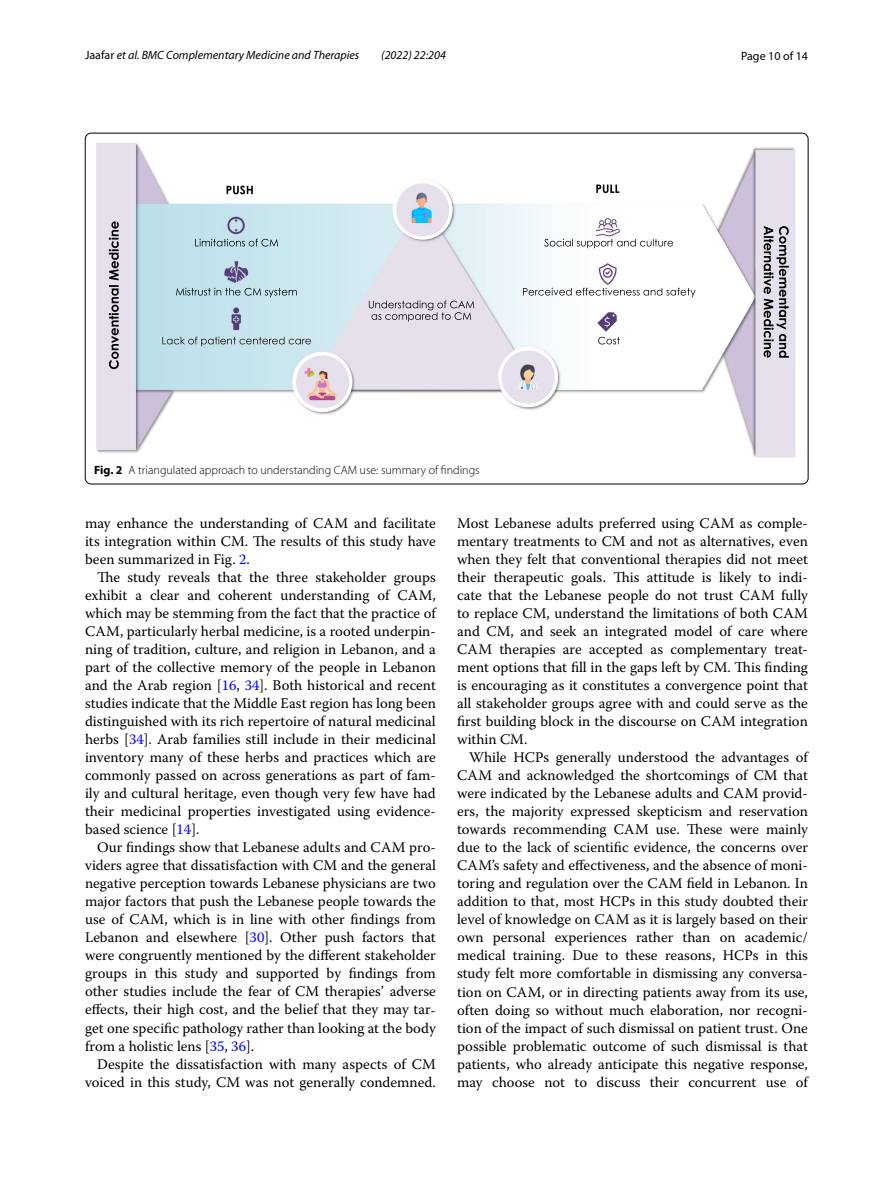
<style>
.page{position:relative;width:893px;height:1187px;background:#fff}
.page>*{position:absolute;margin:0;border:0;box-sizing:border-box;transform-origin:0 0}
.t1{font:14.7px/18px "Warnock Pro";color:#000;text-align:justify}
.t2{font:300 12px "Myriad Pro";color:#000}
.t3{font:italic 12px "Myriad Pro";color:#000}
.t4{font:12px "Myriad Pro";color:#000}
.s1{font-style:normal}
.s2{font-weight:700}
.s3{color:#00f}
</style>
<div class="page">
<img style="left:96px;top:142px;width:700px;height:316px">
<svg style="left:227px;top:185px;width:26px;height:9px"></svg>
<svg style="left:596px;top:184px;width:23px;height:9px"></svg>
<svg style="left:195px;top:239px;width:83px;height:7px"></svg>
<svg style="left:176px;top:288px;width:121px;height:9px"></svg>
<svg style="left:162px;top:336px;width:149px;height:10px"></svg>
<svg style="left:544px;top:239px;width:129px;height:9px"></svg>
<svg style="left:523px;top:288px;width:173px;height:9px"></svg>
<svg style="left:598px;top:337px;width:22px;height:7px"></svg>
<svg style="left:369px;top:300px;width:105px;height:22px;background:#c3bec8"></svg>
<svg style="left:393px;top:180px;width:59px;height:60px"></svg>
<svg style="left:293px;top:352px;width:59px;height:59px"></svg>
<svg style="left:498px;top:347px;width:60px;height:60px"></svg>
<svg style="left:109px;top:221px;width:10px;height:148px"></svg>
<svg style="left:764px;top:226px;width:25px;height:131px;background:#9f9ba3"></svg>
<p class="t3" style="left:85px;top:48px;width:276px"><span class="s1">Jaafar</span> et al. BMC Complementary Medicine and Therapies</p>
<p class="t3" style="left:381px;top:48px;width:66px">(2022) 22:204</p>
<p class="t4" style="left:741px;top:48px;width:68px">Page 10 of 14</p>
<p class="t2" style="left:94px;top:463px;width:387px"><span class="s2">Fig. 2</span> A triangulated approach to understanding CAM use: summary of findings</p>
<p class="t1" style="left:85px;top:514px;width:352px">may enhance the understanding of CAM and facilitate its integration within CM. The results of this study have been summarized in Fig. <span class="s3">2</span>.</p>
<p class="t1" style="left:85px;top:568px;width:352px;text-indent:12px">The study reveals that the three stakeholder groups exhibit a clear and coherent understanding of CAM, which may be stemming from the fact that the practice of CAM, particularly herbal medicine, is a rooted underpin&shy;ning of tradition, culture, and religion in Lebanon, and a part of the collective memory of the people in Lebanon and the Arab region [<span class="s3">16</span>, <span class="s3">34</span>]. Both historical and recent studies indicate that the Middle East region has long been distinguished with its rich repertoire of natural medicinal herbs [<span class="s3">34</span>]. Arab families still include in their medicinal inventory many of these herbs and practices which are commonly passed on across generations as part of fam&shy;ily and cultural heritage, even though very few have had their medicinal properties investigated using evidence&shy;based science [<span class="s3">14</span>].</p>
<p class="t1" style="left:85px;top:838px;width:352px;text-indent:12px">Our findings show that Lebanese adults and CAM pro&shy;viders agree that dissatisfaction with CM and the general negative perception towards Lebanese physicians are two major factors that push the Lebanese people towards the use of CAM, which is in line with other findings from Lebanon and elsewhere [<span class="s3">30</span>]. Other push factors that were congruently mentioned by the different stakeholder groups in this study and supported by findings from other studies include the fear of CM therapies’ adverse effects, their high cost, and the belief that they may tar&shy;get one specific pathology rather than looking at the body from a holistic lens [<span class="s3">35</span>, <span class="s3">36</span>].</p>
<p class="t1" style="left:85px;top:1054px;width:352px;text-align:right">Despite the dissatisfaction with many aspects of CM voiced in this study, CM was not generally condemned.</p>
<p class="t1" style="left:457px;top:514px;width:352px">Most Lebanese adults preferred using CAM as comple&shy;mentary treatments to CM and not as alternatives, even when they felt that conventional therapies did not meet their therapeutic goals. This attitude is likely to indi&shy;cate that the Lebanese people do not trust CAM fully to replace CM, understand the limitations of both CAM and CM, and seek an integrated model of care where CAM therapies are accepted as complementary treat&shy;ment options that fill in the gaps left by CM. This finding is encouraging as it constitutes a convergence point that all stakeholder groups agree with and could serve as the first building block in the discourse on CAM integration within CM.</p>
<p class="t1" style="left:457px;top:748px;width:352px;text-indent:12px">While HCPs generally understood the advantages of CAM and acknowledged the shortcomings of CM that were indicated by the Lebanese adults and CAM provid&shy;ers, the majority expressed skepticism and reservation towards recommending CAM use. These were mainly due to the lack of scientific evidence, the concerns over CAM’s safety and effectiveness, and the absence of moni&shy;toring and regulation over the CAM field in Lebanon. In addition to that, most HCPs in this study doubted their level of knowledge on CAM as it is largely based on their own personal experiences rather than on academic/ medical training. Due to these reasons, HCPs in this study felt more comfortable in dismissing any conversa&shy;tion on CAM, or in directing patients away from its use, often doing so without much elaboration, nor recogni&shy;tion of the impact of such dismissal on patient trust. One possible problematic outcome of such dismissal is that patients, who already anticipate this negative response, may choose not to discuss their concurrent use of</p>
</div>
